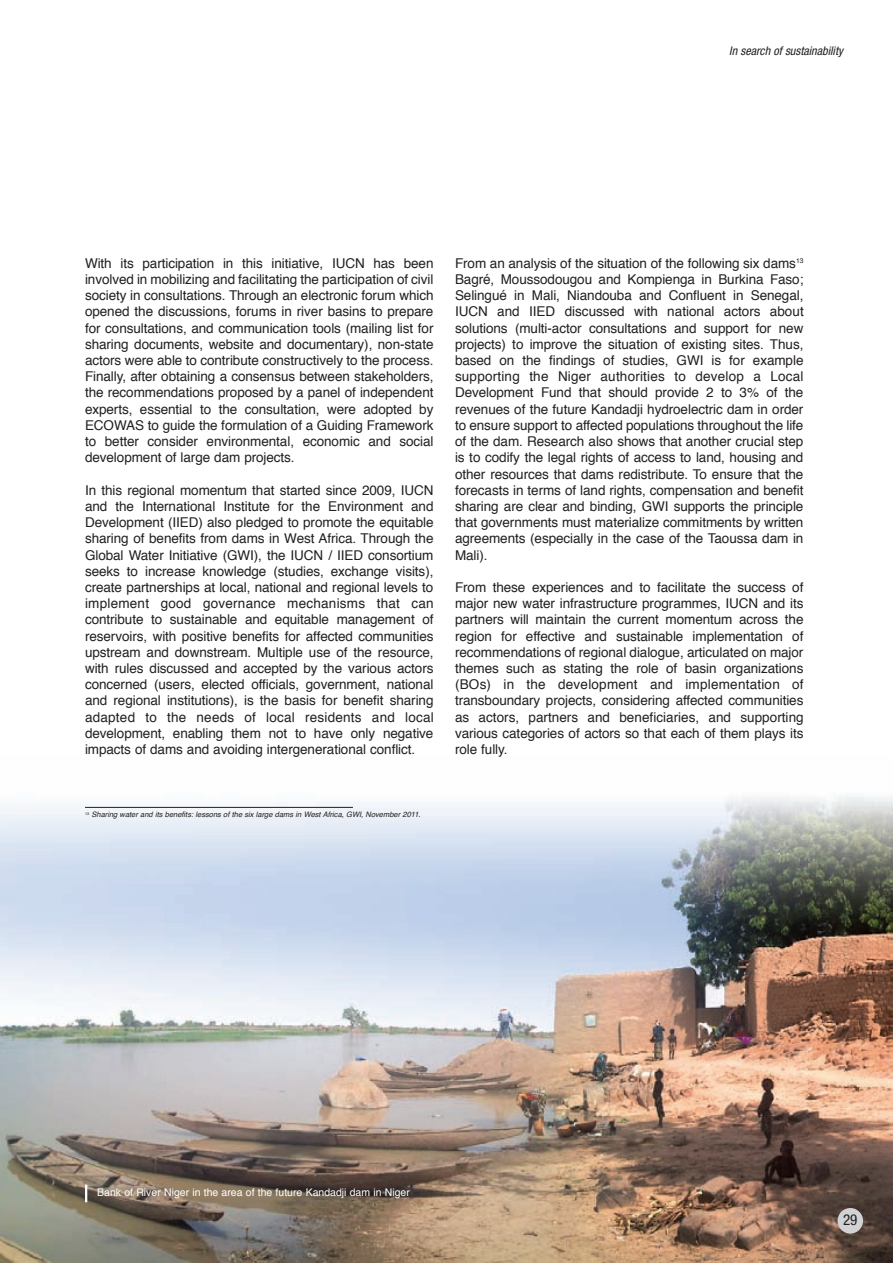
<style>
.page{position:relative;width:893px;height:1263px;background:#fff}
.page>*{position:absolute;margin:0;border:0;box-sizing:border-box;transform-origin:0 0}
.t1{font:condensed 15px "Helvetica Neue";color:#231f20}
.t2{font:13.5px/16.2px "Helvetica";letter-spacing:-.005em;color:#231f20;text-align:justify}
.t3{font:italic condensed 12px "Helvetica Neue";color:#231f20}
.t4{font:10.5px "Helvetica";color:#fff}
.t5{font:italic 7.5px "Helvetica";color:#231f20}
</style>
<div class="page">
<img style="left:0;top:796px;width:893px;height:467px">
<hr style="left:85px;top:807px;width:268px;height:1px;background:#231f20">
<svg style="left:85px;top:1185px;width:2px;height:17px"></svg>
<div style="left:837px;top:1208px;width:26px;height:25px;background:#d1d2d4;border-radius:50%"></div>
<p class="t3" style="left:729px;top:46px;width:115px">In search of sustainability</p>
<p class="t2" style="left:85px;top:256px;width:350px">With its participation in this initiative, IUCN has been involved in mobilizing and facilitating the participation of civil society in consultations. Through an electronic forum which opened the discussions, forums in river basins to prepare for consultations, and communication tools (mailing list for sharing documents, website and documentary), non-state actors were able to contribute constructively to the process.<br>Finally, after obtaining a consensus between stakeholders, the recommendations proposed by a panel of independent experts, essential to the consultation, were adopted by ECOWAS to guide the formulation of a Guiding Framework to better consider environmental, economic and social development of large dam projects.</p>
<p class="t2" style="left:85px;top:483px;width:350px">In this regional momentum that started since 2009, IUCN and the International Institute for the Environment and Development (IIED) also pledged to promote the equitable sharing of benefits from dams in West Africa. Through the Global Water Initiative (GWI), the IUCN / IIED consortium seeks to increase knowledge (studies, exchange visits), create partnerships at local, national and regional levels to implement good governance mechanisms that can contribute to sustainable and equitable management of reservoirs, with positive benefits for affected communities upstream and downstream. Multiple use of the resource, with rules discussed and accepted by the various actors concerned (users, elected officials, government, national and regional institutions), is the basis for benefit sharing adapted to the needs of local residents and local development, enabling them not to have only negative impacts of dams and avoiding intergenerational conflict.</p>
<p class="t2" style="left:455px;top:256px;width:350px">From an analysis of the situation of the following six dams<sup>13<br></sup>Bagré, Moussodougou and Kompienga in Burkina Faso; Selingué in Mali, Niandouba and Confluent in Senegal, IUCN and IIED discussed with national actors about solutions (multi-actor consultations and support for new projects) to improve the situation of existing sites. Thus, based on the findings of studies, GWI is for example supporting the Niger authorities to develop a Local Development Fund that should provide 2 to 3% of the revenues of the future Kandadji hydroelectric dam in order to ensure support to affected populations throughout the life of the dam. Research also shows that another crucial step is to codify the legal rights of access to land, housing and other resources that dams redistribute. To ensure that the forecasts in terms of land rights, compensation and benefit sharing are clear and binding, GWI supports the principle that governments must materialize commitments by written agreements (especially in the case of the Taoussa dam in Mali).</p>
<p class="t2" style="left:455px;top:580px;width:350px">From these experiences and to facilitate the success of major new water infrastructure programmes, IUCN and its partners will maintain the current momentum across the region for effective and sustainable implementation of recommendations of regional dialogue, articulated on major themes such as stating the role of basin organizations (BOs) in the development and implementation of transboundary projects, considering affected communities as actors, partners and beneficiaries, and supporting various categories of actors so that each of them plays its role fully.</p>
<p class="t5" style="left:85px;top:811px;width:337px"><sup>13</sup> Sharing water and its benefits: lessons of the six large dams in West Africa, GWI, November 2011.</p>
<p class="t4" style="left:97px;top:1188px;width:314px">Bank of River Niger in the area of the future Kandadji dam in Niger</p>
<p class="t1" style="left:843px;top:1214px;width:16px">29</p>
</div>
